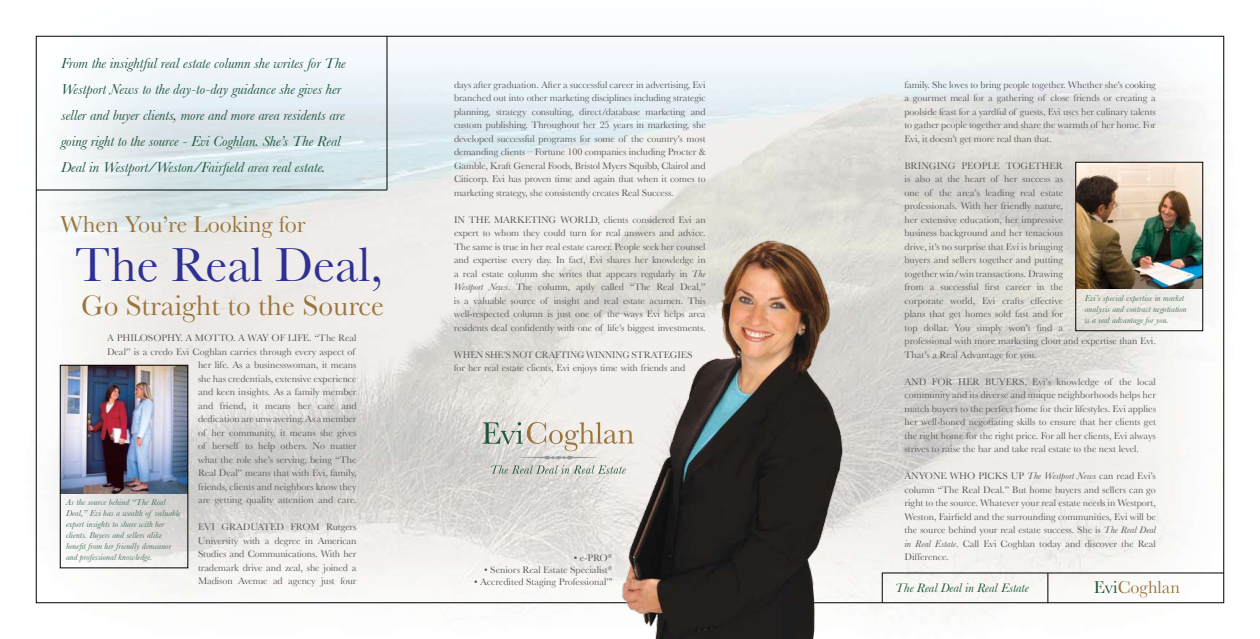
<style>
.page{position:relative;width:1260px;height:639px;background:#fff}
.page>*{position:absolute;margin:0;border:0;box-sizing:border-box;transform-origin:0 0}
.t1{font:50px "Baskerville";color:#2e3192}
.t2{font:29.4px "Baskerville";color:#99753a}
.t3{font:24px "Baskerville";color:#99753a}
.t4{font:18px "Baskerville";color:#99753a}
.t5{font:italic 15px/26px "Baskerville";color:#1f553b}
.t6{font:italic 13px "Baskerville";color:#1f553b}
.t7{font:10px/13.5px "Baskerville";color:#58595b;text-align:justify}
.t8{font:10px "Baskerville";color:#58595b;scale:.95 1}
.t9{font:italic 9px/11px "Baskerville";letter-spacing:.01em;color:#447057}
.s1{color:#447057}
.s2{font-style:italic}
.s3{color:#1f553b}
</style>
<div class="page">
<img style="left:35px;top:35px;width:1190px;height:583px">
<img style="left:62px;top:367px;width:124px;height:126px">
<hr style="left:882px;top:573px;width:342px;height:1px;background:#000">
<hr style="left:36px;top:190px;width:351px;height:1px;background:#000">
<hr style="left:387px;top:36px;width:1px;height:154px;background:#000">
<hr style="left:1048px;top:573px;width:1px;height:30px;background:#000">
<div style="left:60px;top:365px;width:128px;height:203px;border:1px solid #000"></div>
<img style="left:599px;top:216px;width:292px;height:423px">
<svg style="left:482px;top:422px;width:152px;height:52px;background:#d5d2c9"></svg>
<img style="left:1078px;top:164px;width:123px;height:125px">
<div style="left:1076px;top:162px;width:127px;height:169px;border:1px solid #000"></div>
<p class="t5" style="left:61px;top:50px;width:286px">From the insightful real estate column she writes for The Westport News to the day-to-day guidance she gives her seller and buyer clients, more and more area residents are going right to the source - Evi Coghlan. She’s The Real Deal in Westport/Weston/Fairfield area real estate.</p>
<h3 class="t3" style="left:60px;top:210px;width:247px">When You’re Looking for</h3>
<h1 class="t1" style="left:75px;top:235px;width:310px">The Real Deal,</h1>
<h2 class="t2" style="left:81px;top:288px;width:304px">Go Straight to the Source</h2>
<p class="t7" style="left:107px;top:331px;width:251px;text-align:right"><span class="s1">A</span> PHILOSOPHY. A MOTTO. A WAY OF LIFE. “The Real Deal” is a credo Evi Coghlan carries through every aspect of her life. As a businesswoman, it means<br>she has credentials, extensive experience<br>and keen insights. As a family member<br>and friend, it means her care and<br>dedication are unwavering. As a member<br>of her community, it means she gives<br>of herself to help others. No matter<br>what the role she’s serving, being “The<br>Real Deal” means that with Evi, family,<br>friends, clients and neighbors know they<br>are getting quality attention and care.</p>
<p class="t7" style="left:198px;top:520px;width:32px">Evi grad</p>
<p class="t7" style="left:250px;top:520px;width:15px">uated</p>
<p class="t7" style="left:291px;top:520px;width:8px">fro</p>
<p class="t9" style="left:66px;top:497px;width:116px">As the source behind “The Real<br>Deal,” Evi has a wealth of valuable expert insights to share with her clients. Buyers and sellers alike benefit from her friendly demeanor and professional knowledge.</p>
<p class="t7" style="left:198px;top:520px;width:160px;text-indent:112px">m Rutgers University with a degree in American Studies and Communications. With her trademark drive and zeal, she joined a Madison Avenue ad agency just four</p>
<p class="t7" style="left:454px;top:78px;width:253px">days after graduation. After a successful career in advertising, Evi branched out into other marketing disciplines including strategic planning, strategy consulting, direct/database marketing and custom publishing. Throughout her 25 years in marketing, she developed successful programs for some of the country’s most demanding clients – Fortune 100 companies including Procter &amp; Gamble, Kraft General Foods, Bristol Myers Squibb, Clairol and Citicorp. Evi has proven time and again that when it comes to marketing strategy, she consistently creates Real Success.</p>
<p class="t7" style="left:454px;top:213px;width:23px">In the</p>
<p class="t7" style="left:494px;top:213px;width:38px">marketing</p>
<p class="t7" style="left:560px;top:213px;width:9px">world</p>
<p class="t7" style="left:454px;top:213px;width:253px;text-indent:143px">, clients considered Evi an expert to whom they could turn for real answers and advice.<br>The same is true in her real estate career. People seek her counsel and expertise every day. In fact, Evi shares her knowledge in a real estate column she writes that appears regularly in <span class="s2">The Westport News</span>. The column, aptly called “The Real Deal,” is a valuable source of insight and real estate acumen. This well-respected column is just one of the ways Evi helps area residents deal confidently with one of life’s biggest investments.</p>
<p class="t8" style="left:454px;top:349px;width:18px">When</p>
<p class="t8" style="left:485px;top:349px;width:8px">she</p>
<p class="t8" style="left:503px;top:349px;width:18px">’s not</p>
<p class="t8" style="left:535px;top:349px;width:62px">CRAFTING winning</p>
<p class="t7" style="left:454px;top:348px;width:240px;text-indent:178px">STRATEGIES for her real estate clients, Evi enjoys time with friends and</p>
<p class="t7" style="left:574px;top:551px;width:40px">• e-PRO<sup>®</sup></p>
<p class="t7" style="left:484px;top:563px;width:129px">• Seniors Real Estate Specialist<sup>®</sup></p>
<p class="t7" style="left:474px;top:575px;width:140px">• Accredited Staging Professional<sup>™</sup></p>
<p class="t7" style="left:904px;top:78px;width:253px">family. She loves to bring people together. Whether she’s cooking a gourmet meal for a gathering of close friends or creating a poolside feast for a yardful of guests, Evi uses her culinary talents to gather people together and share the warmth of her home. For Evi, it doesn’t get more real than that.</p>
<p class="t7" style="left:905px;top:159px;width:14px">Bringing</p>
<p class="t7" style="left:962px;top:159px;width:8px">people</p>
<p class="t7" style="left:904px;top:159px;width:253px;text-align:left;text-indent:101px">together<br>is also at the heart of her success as<br>one of the area’s leading real estate<br>professionals. With her friendly nature,<br>her extensive education, her impressive<br>business background and her tenacious<br>drive, it’s no surprise that Evi is bringing<br>buyers and sellers together and putting<br>together win/win transactions. Drawing<br>from a successful first career in the<br>corporate world, Evi crafts effective<br>plans that get homes sold fast and for<br>top dollar. You simply won’t find a<br>professional with more marketing clout and expertise than Evi.<br>That’s a Real Advantage for you.</p>
<p class="t7" style="left:905px;top:375px;width:15px">And</p>
<p class="t7" style="left:932px;top:375px;width:8px">for</p>
<p class="t7" style="left:958px;top:375px;width:9px">her</p>
<p class="t7" style="left:985px;top:375px;width:28px">buyers</p>
<p class="t9" style="left:1085px;top:293px;width:104px">Evi’s special expertise in market analysis and contract negotiation is a real advantage for you.</p>
<p class="t7" style="left:904px;top:375px;width:253px;text-indent:120px">, Evi’s knowledge of the local community and its diverse and unique neighborhoods helps her match buyers to the perfect home for their lifestyles. Evi applies her well-honed negotiating skills to ensure that her clients get the right home for the right price. For all her clients, Evi always strives to raise the bar and take real estate to the next level.</p>
<p class="t7" style="left:905px;top:469px;width:29px">Anyone</p>
<p class="t7" style="left:950px;top:469px;width:10px">who</p>
<p class="t7" style="left:905px;top:469px;width:253px;text-indent:74px">pic ks up <span class="s2">The Westport News</span> can read Evi’s column “The Real Deal.” But home buyers and sellers can go right to the source. Whatever your real estate needs in Westport, Weston, Fairfield and the surrounding communities, Evi will be the source behind your real estate success. She is <span class="s2">The Real Deal in Real Estate</span>. Call Evi Coghlan today and discover the Real Difference.</p>
<h3 class="t6" style="left:895px;top:581px;width:135px">The Real Deal in Real Estate</h3>
<h3 class="t4" style="left:1094px;top:576px;width:88px"><span class="s3">Evi</span>Coghlan</h3>
</div>
